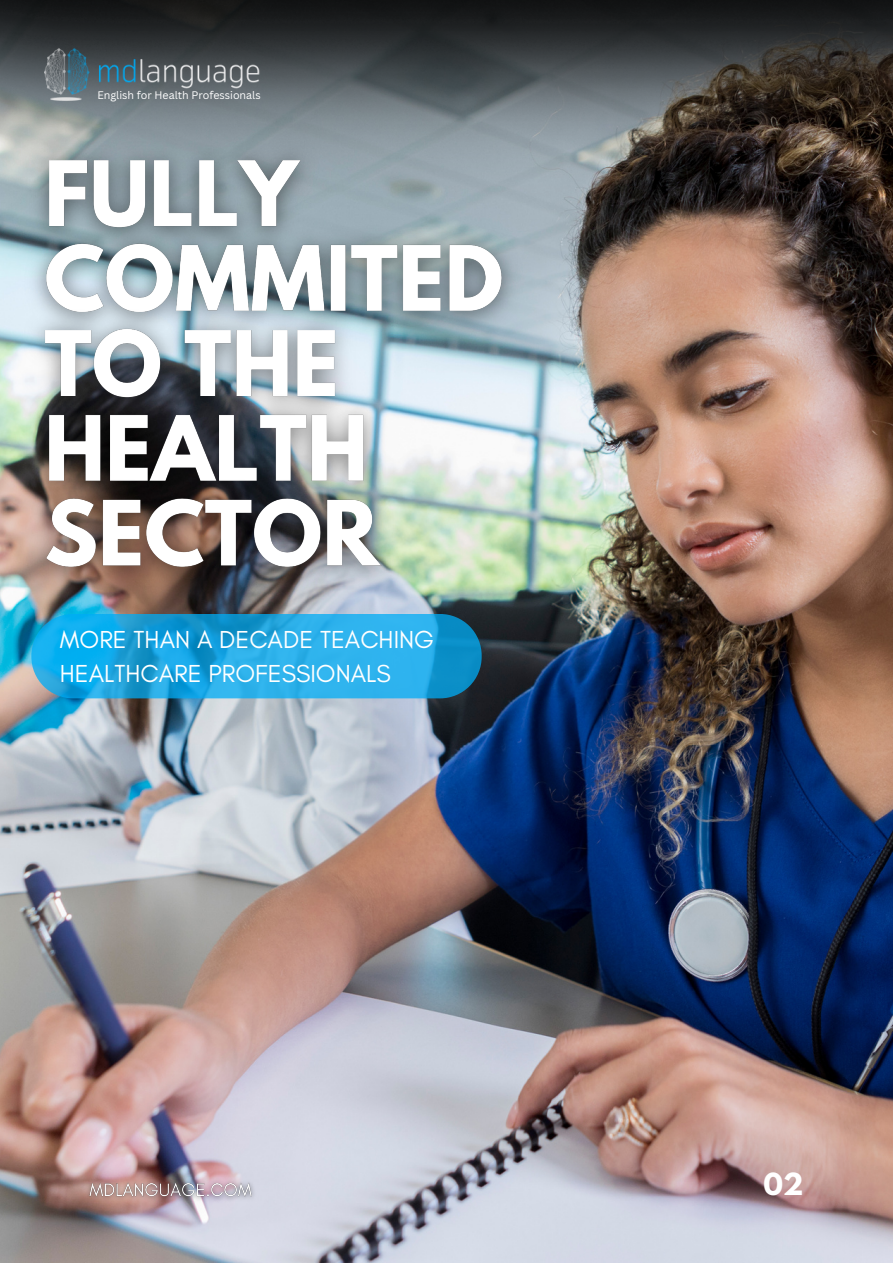
<style>
.page{position:relative;width:893px;height:1264px;background:#fff}
.page>*{position:absolute;margin:0;border:0;box-sizing:border-box;transform-origin:0 0}
.t1{font:700 27px "League Spartan";color:#fff}
.t2{font:25.05px/34.5px "Glacial Indifference";color:#fff}
.t3{font:10.65px "Canva Sans";color:#fff}
</style>
<div class="page">
<img style="left:0;top:220px;width:892px;height:1042px">
<img style="left:0;top:0;width:892px;height:220px">
<img style="left:44px;top:43px;width:216px;height:63px">
<svg style="left:31px;top:614px;width:450px;height:84px;background:#21a5de"></svg>
<img style="left:81px;top:1174px;width:179px;height:32px">
<img style="left:14px;top:134px;width:518px;height:466px">
<p class="t3" style="left:97px;top:87px;width:165px">English for Health Professionals</p>
<p class="t2" style="left:60px;top:622px;width:375px">MORE THAN A DECADE TEACHING<br>HEALTHCARE PROFESSIONALS</p>
<p class="t1" style="left:763px;top:1170px;width:41px">02</p>
</div>
